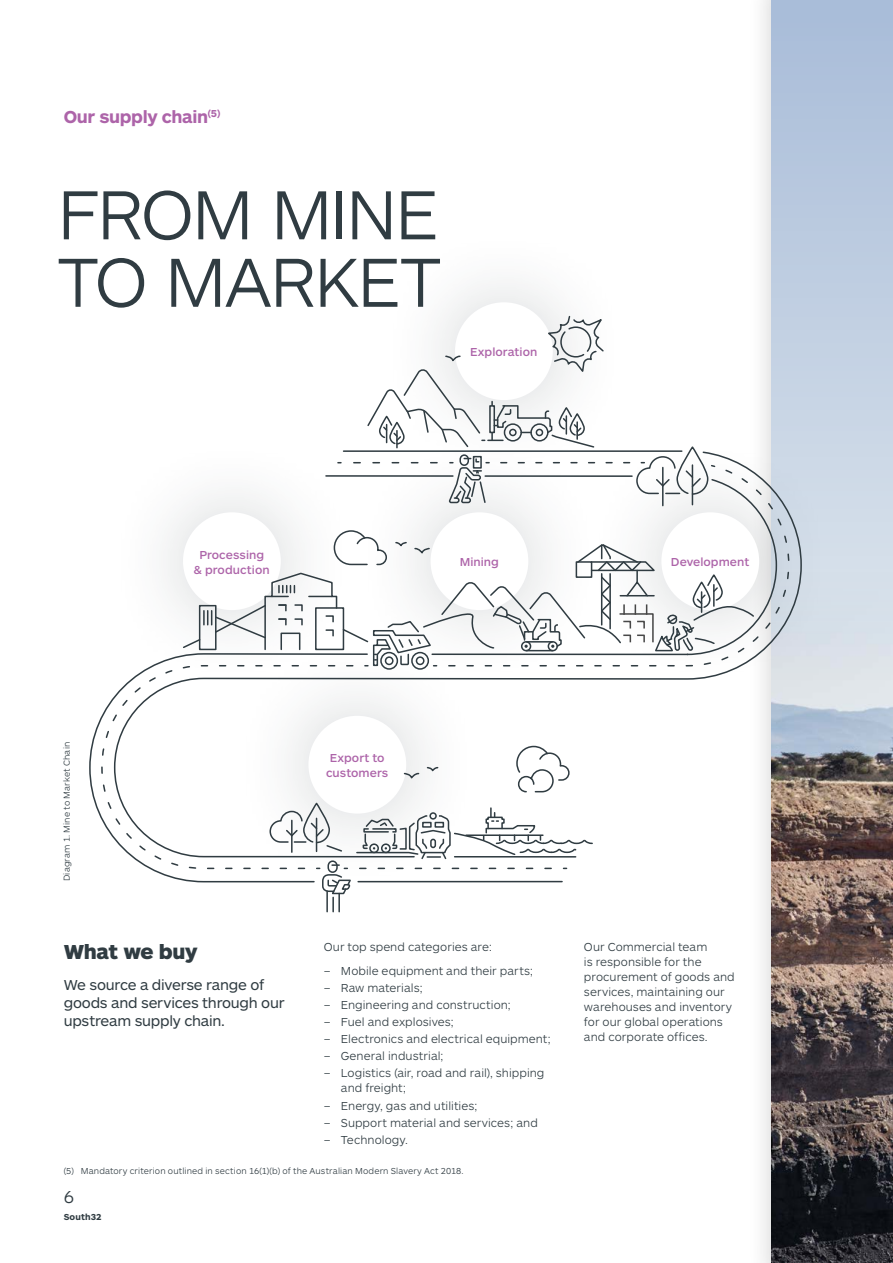
<style>
.page{position:relative;width:893px;height:1263px;background:#fff}
.page>*{position:absolute;margin:0;border:0;box-sizing:border-box;transform-origin:0 0}
.t1{font:300 72px/67.5px "ARS Maquette Pro";letter-spacing:-.04em;color:#303c42}
.t2{font:900 21px "ARS Maquette Pro";letter-spacing:-.015em;color:#303c42}
.t3{font:700 18px "ARS Maquette Pro";letter-spacing:-.02em;color:#ad64a9}
.t4{font:300 18px "ARS Maquette Pro";color:#303c42}
.t5{font:15px/18px "ARS Maquette Pro";letter-spacing:-.015em;color:#303c42}
.t6{font:300 12px/15px "ARS Maquette Pro";letter-spacing:.005em;color:#303c42}
.t7{font:500 12px/15px "ARS Maquette Pro";letter-spacing:.005em;color:#ad64a9;text-align:center}
.t8{font:300 9px "ARS Maquette Pro";letter-spacing:.015em;color:#303c42}
.t9{font:700 9px "ARS Maquette Pro";letter-spacing:.01em;color:#303c42}
</style>
<div class="page">
<div style="left:746px;top:0;width:147px;height:1263px;background:#000;opacity:.2"></div>
<img style="left:772px;top:762px;width:121px;height:501px">
<svg style="left:772px;top:0;width:121px;height:762px;background:#beccdf"></svg>
<div style="left:586px;top:436px;width:249px;height:249px;background:#d2dce7"></div>
<svg style="left:166px;top:514px;width:637px;height:344px"></svg>
<svg style="left:89px;top:652px;width:280px;height:231px"></svg>
<svg style="left:100px;top:664px;width:254px;height:206px"></svg>
<svg style="left:778px;top:495px;width:12px;height:172px"></svg>
<svg style="left:403px;top:772px;width:17px;height:16px"></svg>
<svg style="left:426px;top:766px;width:13px;height:14px"></svg>
<svg style="left:515px;top:745px;width:55px;height:48px"></svg>
<div style="left:380px;top:652px;width:18px;height:18px;border:2px solid #303c42;border-radius:50%"></div>
<div style="left:411px;top:652px;width:18px;height:18px;border:2px solid #303c42;border-radius:50%"></div>
<svg style="left:269px;top:803px;width:325px;height:109px"></svg>
<svg style="left:182px;top:315px;width:596px;height:352px"></svg>
<h3 class="t3" style="left:64px;top:105px;width:158px">Our supply chain<sup>(5)</sup></h3>
<h1 class="t1" style="left:57px;top:177px;width:386px">FROM MINE<br>TO MARKET</h1>
<p class="t7" style="left:470px;top:344px;width:69px">Exploration</p>
<p class="t8" style="left:61px;top:881px;width:141px;rotate:-90deg">Diagram 1. Mine to Market Chain</p>
<p class="t7" style="left:194px;top:546px;width:77px">Processing &amp; production</p>
<p class="t7" style="left:326px;top:750px;width:64px">Export to customers</p>
<p class="t7" style="left:460px;top:554px;width:41px">Mining</p>
<p class="t7" style="left:671px;top:554px;width:80px">Development</p>
<p class="t6" style="left:324px;top:939px;width:170px">Our top spend categories are:</p>
<p class="t6" style="left:324px;top:962px;width:211px">– Mobile equipment and their parts;</p>
<p class="t6" style="left:324px;top:979px;width:101px">– Raw materials;</p>
<p class="t6" style="left:324px;top:997px;width:189px">– Engineering and construction;</p>
<p class="t6" style="left:324px;top:1014px;width:132px">– Fuel and explosives;</p>
<p class="t6" style="left:324px;top:1031px;width:229px">– Electronics and electrical equipment;</p>
<p class="t6" style="left:324px;top:1048px;width:121px">– General industrial;</p>
<p class="t6" style="left:341px;top:1065px;width:205px;text-indent:-17px">– Logistics (air, road and rail), shipping and freight;</p>
<p class="t6" style="left:324px;top:1097px;width:155px">– Energy, gas and utilities;</p>
<p class="t6" style="left:324px;top:1114px;width:216px">– Support material and services; and</p>
<p class="t6" style="left:324px;top:1131px;width:86px">– Technology.</p>
<p class="t8" style="left:64px;top:1165px;width:401px">(5) Mandatory criterion outlined in section 16(1)(b) of the Australian Modern Slavery Act 2018.</p>
<h3 class="t4" style="left:64px;top:1185px;width:12px">6</h3>
<p class="t9" style="left:64px;top:1211px;width:39px">South32</p>
<h2 class="t2" style="left:64px;top:938px;width:135px">What we buy</h2>
<p class="t5" style="left:64px;top:975px;width:222px">We source a diverse range of goods and services through our upstream supply chain.</p>
<p class="t6" style="left:584px;top:939px;width:152px">Our Commercial team<br>is responsible for the procurement of goods and services, maintaining our warehouses and inventory for our global operations and corporate offices.</p>
</div>
